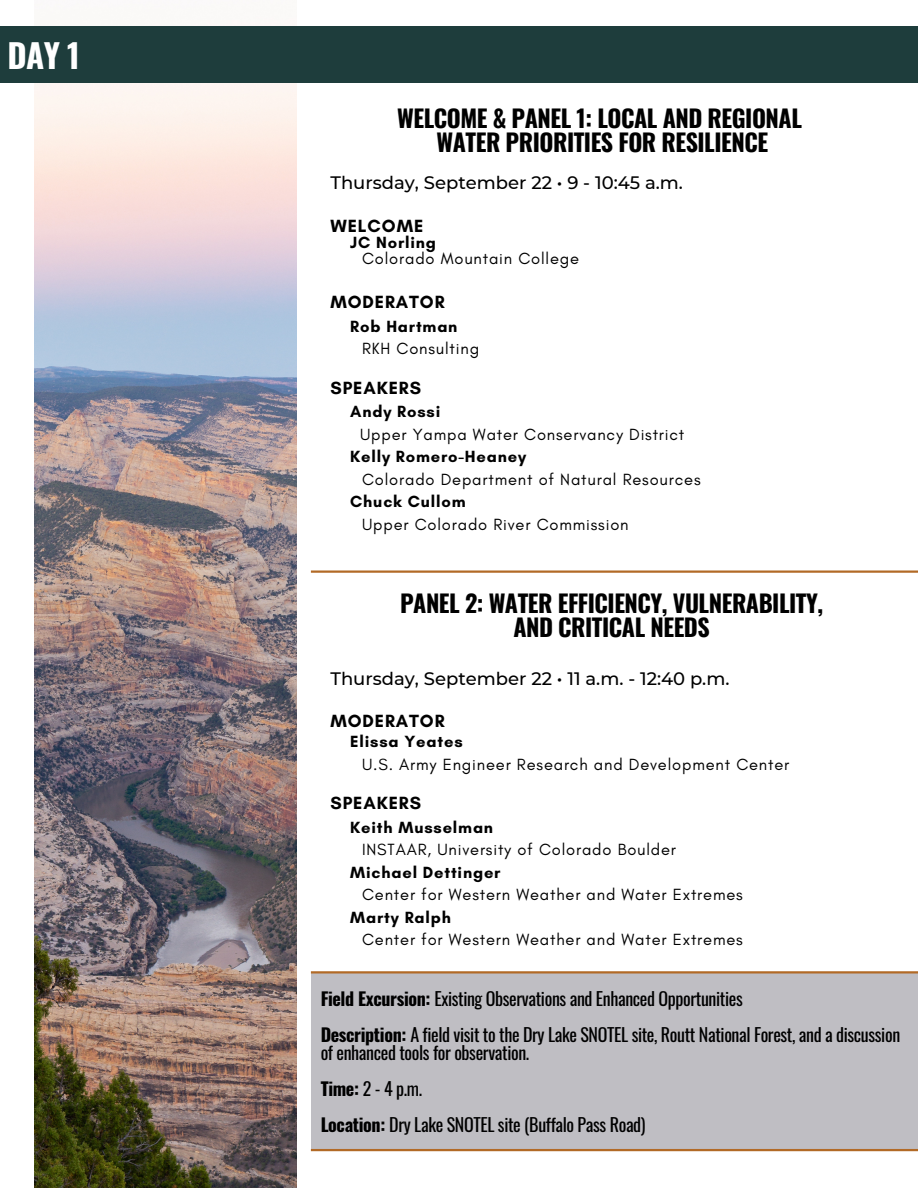
<style>
.page{position:relative;width:918px;height:1188px;background:#fff}
.page>*{position:absolute;margin:0;border:0;box-sizing:border-box;transform-origin:0 0}
.t1{font:700 33px "Oswald";color:#fff}
.t2{font:700 24px/23.7px "Oswald";letter-spacing:-.02em;color:#000;text-align:center}
.t3{font:18px/36px "Oswald";letter-spacing:-.02em;color:#000}
.t4{font:500 18px "Montserrat";color:#000}
.t5{font:700 18px "Glacial Indifference";letter-spacing:.05em;color:#000}
.t6{font:16.5px "Glacial Indifference";letter-spacing:.05em;color:#000}
.t7{font:700 16.5px "Glacial Indifference";letter-spacing:.05em;color:#000}
.s1{font-weight:700}
</style>
<div class="page">
<img style="left:35px;top:82px;width:262px;height:1106px">
<div style="left:0;top:26px;width:918px;height:56px;background:#1e3d3c"></div>
<hr style="left:311px;top:570px;width:607px;height:3px;background:#b26a26">
<div style="left:311px;top:973px;width:607px;height:176px;background:#bfbec3"></div>
<hr style="left:311px;top:971px;width:607px;height:3px;background:#b26a26">
<hr style="left:311px;top:1149px;width:607px;height:2px;background:#b26a26">
<h1 class="t1" style="left:8px;top:30px;width:74px">DAY 1</h1>
<h2 class="t2" style="left:397px;top:106px;width:406px">WELCOME &amp; PANEL 1: LOCAL AND REGIONAL<br>WATER PRIORITIES FOR RESILIENCE</h2>
<p class="t4" style="left:330px;top:172px;width:354px">Thursday, September 22 • 9 - 10:45 a.m.</p>
<p class="t5" style="left:330px;top:214px;width:94px">WELCOME</p>
<p class="t7" style="left:350px;top:233px;width:87px">JC Norling</p>
<p class="t6" style="left:362px;top:248px;width:219px">Colorado Mountain College</p>
<p class="t5" style="left:330px;top:291px;width:116px">MODERATOR</p>
<p class="t7" style="left:350px;top:316px;width:109px">Rob Hartman</p>
<p class="t6" style="left:362px;top:338px;width:119px">RKH Consulting</p>
<p class="t5" style="left:330px;top:376px;width:92px">SPEAKERS</p>
<p class="t7" style="left:350px;top:401px;width:92px">Andy Rossi</p>
<p class="t6" style="left:360px;top:424px;width:326px">Upper Yampa Water Conservancy District</p>
<p class="t7" style="left:350px;top:446px;width:177px">Kelly Romero-Heaney</p>
<p class="t6" style="left:362px;top:469px;width:340px">Colorado Department of Natural Resources</p>
<p class="t7" style="left:350px;top:491px;width:117px">Chuck Cullom</p>
<p class="t6" style="left:362px;top:514px;width:268px">Upper Colorado River Commission</p>
<h2 class="t2" style="left:400px;top:590px;width:425px">PANEL 2: WATER EFFICIENCY, VULNERABILITY,<br>AND CRITICAL NEEDS</h2>
<p class="t4" style="left:330px;top:667px;width:401px">Thursday, September 22 • 11 a.m. - 12:40 p.m.</p>
<p class="t5" style="left:330px;top:710px;width:116px">MODERATOR</p>
<p class="t7" style="left:350px;top:732px;width:114px">Elissa Yeates</p>
<p class="t6" style="left:362px;top:754px;width:429px">U.S. Army Engineer Research and Development Center</p>
<p class="t5" style="left:330px;top:792px;width:92px">SPEAKERS</p>
<p class="t7" style="left:350px;top:817px;width:144px">Keith Musselman</p>
<p class="t6" style="left:362px;top:840px;width:315px">INSTAAR, University of Colorado Boulder</p>
<p class="t7" style="left:350px;top:862px;width:152px">Michael Dettinger</p>
<p class="t6" style="left:362px;top:885px;width:382px">Center for Western Weather and Water Extremes</p>
<p class="t7" style="left:350px;top:907px;width:102px">Marty Ralph</p>
<p class="t6" style="left:362px;top:930px;width:382px">Center for Western Weather and Water Extremes</p>
<p class="t3" style="left:321px;top:980px;width:581px"><span class="s1">Field Excursion:</span> Existing Observations and Enhanced Opportunities<br><span class="s1">Description:</span> A field visit to the Dry Lake SNOTEL site, Routt National Forest, and a discussion</p>
<p class="t3" style="left:321px;top:1034px;width:326px">of enhanced tools for observation.<br><span class="s1">Time:</span> 2 - 4 p.m.<br><span class="s1">Location:</span> Dry Lake SNOTEL site (Buffalo Pass Road)</p>
</div>
